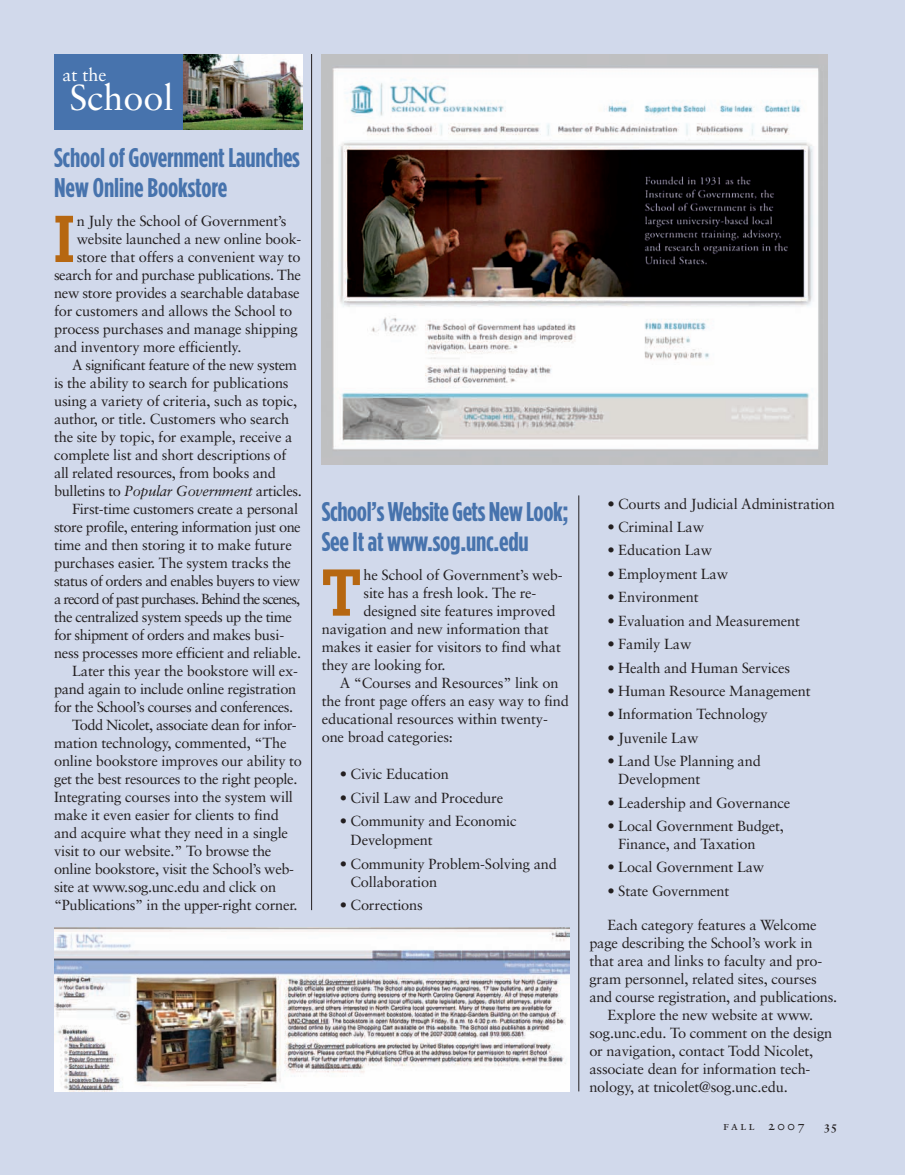
<style>
.page{position:relative;width:905px;height:1175px;background:#fff}
.page>*{position:absolute;margin:0;border:0;box-sizing:border-box;transform-origin:0 0}
.t1{font:500 65.4px "Boton";color:#b66711}
.t2{font:36px "Sabon";color:#fff}
.t3{font:700 27px/30px "Gotham Condensed";letter-spacing:-.01em;color:#4773ad}
.t4{font:18px "Sabon";color:#fff}
.t5{font:14.7px/18.5px "Sabon";letter-spacing:-.01em;color:#231f20}
.t6{font:14.7px "Sabon";letter-spacing:-.035em;color:#231f20}
.t7{font:14.7px "Sabon";letter-spacing:-.03em;color:#231f20}
.t8{font:14.7px "Sabon";letter-spacing:-.06em;color:#231f20}
.t9{font:14.7px "Sabon";letter-spacing:-.04em;color:#231f20}
.t10{font:12.15px "Sabon Roman SC";color:#231f20}
.t11{font:12.15px "Sabon Bold Os F";color:#231f20}
.s1{font-style:italic}
.s2{font-size:13.5px}
</style>
<div class="page">
<div style="left:0;top:0;width:904px;height:1174px;background:#d1d9eb"></div>
<hr style="left:578px;top:495px;width:1px;height:596px;background:#231f20">
<hr style="left:311px;top:54px;width:1px;height:856px;background:#231f20">
<img style="left:182px;top:54px;width:120px;height:76px">
<div style="left:54px;top:54px;width:128px;height:76px;background:#4773ad"></div>
<img style="left:322px;top:54px;width:505px;height:411px">
<img style="left:54px;top:927px;width:515px;height:164px">
<p class="t4" style="left:63px;top:67px;width:45px">at the</p>
<h2 class="t2" style="left:69px;top:83px;width:106px">School</h2>
<h3 class="t3" style="left:54px;top:143px;width:247px">School of Government Launches<br>New Online Bookstore</h3>
<h1 class="t1" style="left:54px;top:216px;width:22px">I</h1>
<p class="t5" style="left:77px;top:213px;width:211px">n July the School of Government’s</p>
<p class="t5" style="left:77px;top:231px;width:226px">website launched a new online book-</p>
<p class="t5" style="left:77px;top:249px;width:225px">store that offers a convenient way to</p>
<p class="t7" style="left:54px;top:269px;width:248px">search for and purchase publications. The</p>
<p class="t5" style="left:54px;top:285px;width:247px">new store provides a searchable database</p>
<p class="t5" style="left:54px;top:303px;width:240px">for customers and allows the School to</p>
<p class="t5" style="left:54px;top:321px;width:245px">process purchases and manage shipping</p>
<p class="t5" style="left:54px;top:339px;width:189px">and inventory more efficiently.</p>
<p class="t6" style="left:72px;top:359px;width:226px">A significant feature of the new system</p>
<p class="t5" style="left:54px;top:375px;width:236px">is the ability to search for publications</p>
<p class="t5" style="left:54px;top:393px;width:244px">using a variety of criteria, such as topic,</p>
<p class="t5" style="left:54px;top:411px;width:237px">author, or title. Customers who search</p>
<p class="t5" style="left:54px;top:429px;width:240px">the site by topic, for example, receive a</p>
<p class="t5" style="left:54px;top:447px;width:234px">complete list and short descriptions of</p>
<p class="t5" style="left:54px;top:465px;width:223px">all related resources, from books and</p>
<p class="t5" style="left:54px;top:483px;width:249px">bulletins to <span class="s1">Popular Government</span> articles.</p>
<p class="t5" style="left:72px;top:501px;width:227px">First-time customers create a personal</p>
<p class="t6" style="left:54px;top:521px;width:248px">store profile, entering information just one</p>
<p class="t5" style="left:54px;top:537px;width:239px">time and then storing it to make future</p>
<p class="t5" style="left:54px;top:555px;width:238px">purchases easier. The system tracks the</p>
<p class="t9" style="left:54px;top:575px;width:248px">status of orders and enables buyers to view</p>
<p class="t8" style="left:54px;top:593px;width:248px">a record of past purchases. Behind the scenes,</p>
<p class="t6" style="left:54px;top:611px;width:239px">the centralized system speeds up the time</p>
<p class="t6" style="left:54px;top:629px;width:232px">for shipment of orders and makes busi-</p>
<p class="t5" style="left:54px;top:645px;width:248px">ness processes more efficient and reliable.</p>
<p class="t5" style="left:72px;top:663px;width:227px">Later this year the bookstore will ex-</p>
<p class="t5" style="left:54px;top:681px;width:244px">pand again to include online registration</p>
<p class="t7" style="left:54px;top:701px;width:241px">for the School’s courses and conferences.</p>
<p class="t6" style="left:72px;top:719px;width:226px">Todd Nicolet, associate dean for infor-</p>
<p class="t5" style="left:54px;top:735px;width:234px">mation technology, commented, “The</p>
<p class="t5" style="left:54px;top:753px;width:249px">online bookstore improves our ability to</p>
<p class="t5" style="left:54px;top:771px;width:245px">get the best resources to the right people.</p>
<p class="t5" style="left:54px;top:789px;width:240px">Integrating courses into the system will</p>
<p class="t5" style="left:54px;top:807px;width:226px">make it even easier for clients to find</p>
<p class="t5" style="left:54px;top:825px;width:235px">and acquire what they need in a single</p>
<p class="t5" style="left:54px;top:843px;width:219px">visit to our website.” To browse the</p>
<p class="t5" style="left:54px;top:861px;width:242px">online bookstore, visit the School’s web-</p>
<p class="t5" style="left:54px;top:879px;width:224px">site at www.sog.unc.edu and click on</p>
<p class="t5" style="left:54px;top:897px;width:245px">“Publications” in the upper-right corner.</p>
<h3 class="t3" style="left:322px;top:496px;width:248px">School’s Website Gets New Look;<br>See It at www.sog.unc.edu</h3>
<h1 class="t1" style="left:322px;top:569px;width:41px">T</h1>
<p class="t5" style="left:363px;top:566px;width:201px">he School of Government’s web-</p>
<p class="t5" style="left:363px;top:584px;width:174px">site has a fresh look. The re-</p>
<p class="t5" style="left:363px;top:602px;width:193px">designed site features improved</p>
<p class="t5" style="left:322px;top:620px;width:228px">navigation and new information that</p>
<p class="t5" style="left:322px;top:638px;width:241px">makes it easier for visitors to find what</p>
<p class="t5" style="left:322px;top:656px;width:125px">they are looking for.</p>
<p class="t5" style="left:340px;top:674px;width:220px">A “Courses and Resources” link on</p>
<p class="t5" style="left:322px;top:692px;width:249px">the front page offers an easy way to find</p>
<p class="t5" style="left:322px;top:710px;width:228px">educational resources within twenty-</p>
<p class="t5" style="left:322px;top:728px;width:133px">one broad categories:</p>
<p class="t5" style="left:340px;top:766px;width:111px">• Civic Education</p>
<p class="t5" style="left:340px;top:789px;width:165px">• Civil Law and Procedure</p>
<p class="t5" style="left:350px;top:813px;width:168px;text-indent:-11px">• Community and Economic<br>Development</p>
<p class="t5" style="left:350px;top:855px;width:208px;text-indent:-11px">• Community Problem-Solving and<br>Collaboration</p>
<p class="t5" style="left:340px;top:897px;width:85px">• Corrections</p>
<p class="t5" style="left:607px;top:495px;width:229px">• Courts and Judicial Administration</p>
<p class="t5" style="left:607px;top:519px;width:98px">• Criminal Law</p>
<p class="t5" style="left:607px;top:542px;width:106px">• Education Law</p>
<p class="t5" style="left:607px;top:565px;width:122px">• Employment Law</p>
<p class="t5" style="left:607px;top:589px;width:93px">• Environment</p>
<p class="t5" style="left:607px;top:612px;width:194px">• Evaluation and Measurement</p>
<p class="t5" style="left:607px;top:636px;width:85px">• Family Law</p>
<p class="t5" style="left:607px;top:659px;width:184px">• Health and Human Services</p>
<p class="t5" style="left:607px;top:682px;width:205px">• Human Resource Management</p>
<p class="t5" style="left:607px;top:706px;width:162px">• Information Technology</p>
<p class="t5" style="left:607px;top:729px;width:92px">• Juvenile Law</p>
<p class="t5" style="left:618px;top:753px;width:144px;line-height:18px;text-indent:-11px">• Land Use Planning and<br>Development</p>
<p class="t5" style="left:607px;top:794px;width:184px">• Leadership and Governance</p>
<p class="t5" style="left:618px;top:818px;width:167px;line-height:18px;text-indent:-11px">• Local Government Budget,<br>Finance, and Taxation</p>
<p class="t5" style="left:607px;top:859px;width:158px">• Local Government Law</p>
<p class="t5" style="left:607px;top:882px;width:123px">• State Government</p>
<p class="t5" style="left:607px;top:916px;width:211px">Each category features a Welcome</p>
<p class="t5" style="left:589px;top:934px;width:225px">page describing the School’s work in</p>
<p class="t5" style="left:589px;top:952px;width:235px">that area and links to faculty and pro-</p>
<p class="t5" style="left:589px;top:970px;width:229px">gram personnel, related sites, courses</p>
<p class="t5" style="left:589px;top:988px;width:249px">and course registration, and publications.</p>
<p class="t5" style="left:607px;top:1006px;width:207px">Explore the new website at www.</p>
<p class="t5" style="left:589px;top:1024px;width:244px">sog.unc.edu. To comment on the design</p>
<p class="t5" style="left:589px;top:1042px;width:225px">or navigation, contact Todd Nicolet,</p>
<p class="t5" style="left:589px;top:1060px;width:223px">associate dean for information tech-</p>
<p class="t5" style="left:589px;top:1078px;width:200px">nology, at tnicolet@sog.unc.edu.</p>
<p class="t10" style="left:723px;top:1120px;width:83px">fall <span class="s2">2007</span></p>
<p class="t11" style="left:823px;top:1120px;width:15px">35</p>
</div>
